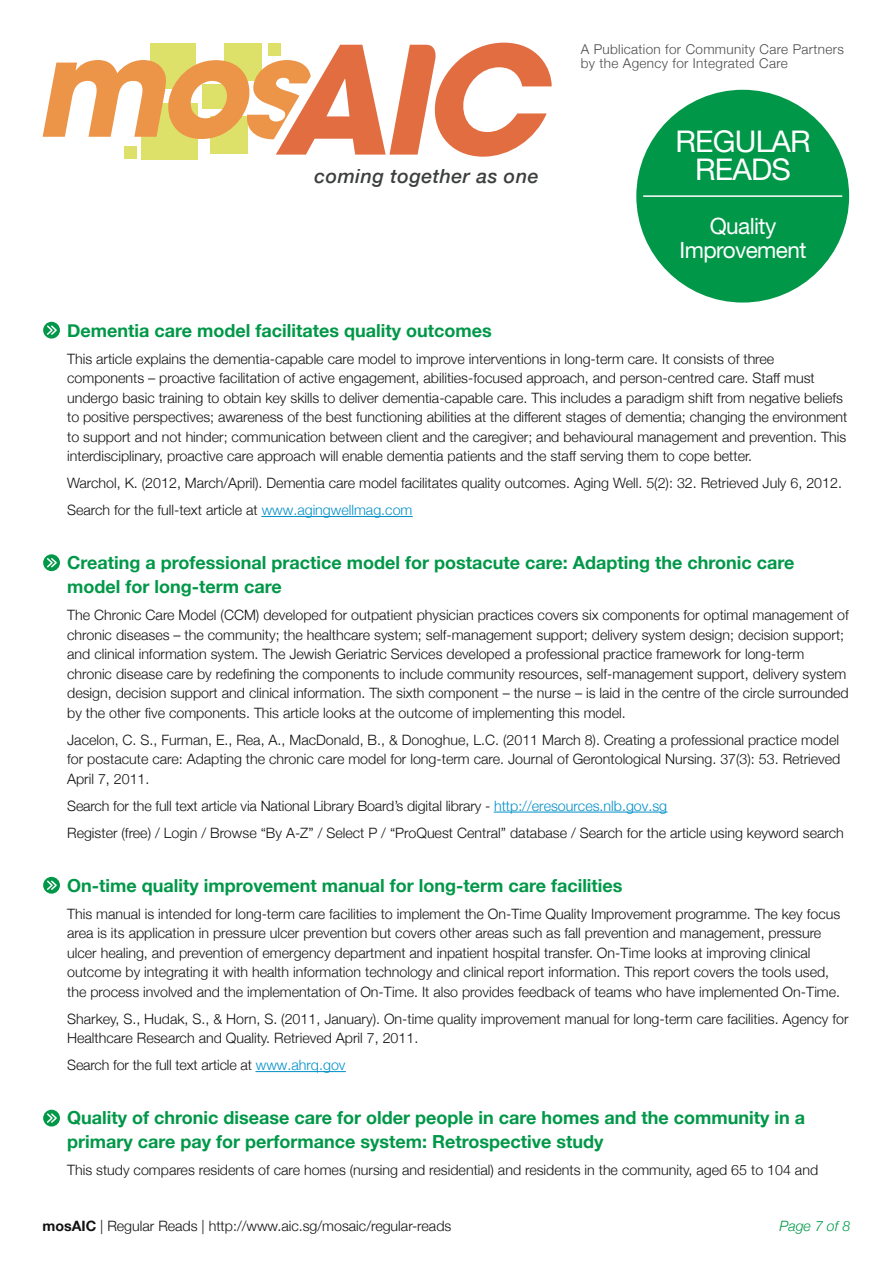
<style>
.page{position:relative;width:893px;height:1263px;background:#fff}
.page>*{position:absolute;margin:0;border:0;box-sizing:border-box;transform-origin:0 0}
.t1{font:30px/28.5px "Helvetica Neue LT Std";letter-spacing:-.025em;color:#fff;text-align:center}
.t2{font:22.5px/24px "Helvetica Neue LT Std";letter-spacing:-.025em;color:#fff;text-align:center}
.t3{font:italic 500 19.5px "Helvetica Neue";letter-spacing:.025em;color:#3d3f3f}
.t4{font:700 18px/24px "Helvetica Neue";color:#009848}
.t5{font:300 14.25px/19.5px "Helvetica Neue";color:#121212}
.t6{font:italic 300 14.25px "Helvetica Neue";color:#009848}
.t7{font:300 13.5px/13.5px "Helvetica Neue";letter-spacing:.025em;color:#4a4c4b}
.s1{color:#008fc9}
.s2{font-weight:700}
</style>
<div class="page">
<svg style="left:43px;top:877px;width:17px;height:17px"></svg>
<svg style="left:46px;top:879px;width:12px;height:12px"></svg>
<div style="left:43px;top:1110px;width:17px;height:16px;background:#009848;border-radius:50%"></div>
<svg style="left:47px;top:1112px;width:11px;height:12px"></svg>
<svg style="left:43px;top:554px;width:17px;height:17px"></svg>
<svg style="left:46px;top:557px;width:12px;height:12px"></svg>
<svg style="left:43px;top:322px;width:17px;height:17px"></svg>
<svg style="left:46px;top:324px;width:12px;height:12px"></svg>
<hr style="left:262px;top:516px;width:150px;height:1px;background:#008fc9">
<hr style="left:494px;top:812px;width:173px;height:1px;background:#008fc9">
<hr style="left:256px;top:1071px;width:90px;height:1px;background:#008fc9">
<div style="left:142px;top:103px;width:56px;height:56px;background:#dee169"></div>
<div style="left:124px;top:146px;width:13px;height:13px;background:#dee169"></div>
<svg style="left:43px;top:43px;width:509px;height:114px"></svg>
<div style="left:636px;top:90px;width:213px;height:213px;background:#009848;border-radius:50%"></div>
<hr style="left:643px;top:195px;width:199px;height:2px;background:#fff">
<h3 class="t3" style="left:314px;top:159px;width:226px">coming together as one</h3>
<p class="t7" style="left:581px;top:42px;width:265px">A Publication for Community Care Partners by the Agency for Integrated Care</p>
<h1 class="t1" style="left:675px;top:127px;width:137px">REGULAR<br>READS</h1>
<h2 class="t2" style="left:679px;top:213px;width:128px">Quality<br>Improvement</h2>
<p class="t4" style="left:67px;top:318px;width:426px">Dementia care model facilitates quality outcomes</p>
<p class="t5" style="left:67px;top:348px;width:782px">This article explains the dementia-capable care model to improve interventions in long-term care. It consists of three components – proactive facilitation of active engagement, abilities-focused approach, and person-centred care. Staff must undergo basic training to obtain key skills to deliver dementia-capable care. This includes a paradigm shift from negative beliefs to positive perspectives; awareness of the best functioning abilities at the different stages of dementia; changing the environment to support and not hinder; communication between client and the caregiver; and behavioural management and prevention. This interdisciplinary, proactive care approach will enable dementia patients and the staff serving them to cope better.</p>
<p class="t5" style="left:67px;top:469px;width:776px;line-height:27px">Warchol, K. (2012, March/April). Dementia care model facilitates quality outcomes. Aging Well. 5(2): 32. Retrieved July 6, 2012.<br>Search for the full-text article at <span class="s1">www.agingwellmag.com</span></p>
<p class="t4" style="left:67px;top:550px;width:729px">Creating a professional practice model for postacute care: Adapting the chronic care model for long-term care</p>
<p class="t5" style="left:67px;top:605px;width:783px">The Chronic Care Model (CCM) developed for outpatient physician practices covers six components for optimal management of chronic diseases – the community; the healthcare system; self-management support; delivery system design; decision support; and clinical information system. The Jewish Geriatric Services developed a professional practice framework for long-term chronic disease care by redefining the components to include community resources, self-management support, delivery system design, decision support and clinical information. The sixth component – the nurse – is laid in the centre of the circle surrounded by the other five components. This article looks at the outcome of implementing this model.</p>
<p class="t5" style="left:67px;top:729px;width:775px;text-align:justify">Jacelon, C. S., Furman, E., Rea, A., MacDonald, B., &amp; Donoghue, L.C. (2011 March 8). Creating a professional practice model for postacute care: Adapting the chronic care model for long-term care. Journal of Gerontological Nursing. 37(3): 53. Retrieved April 7, 2011.</p>
<p class="t5" style="left:67px;top:792px;width:778px;line-height:27px">Search for the full text article via National Library Board’s digital library - <span class="s1">http://eresources.nlb.gov.sg<br></span>Register (free) / Login / Browse “By A-Z” / Select P / “ProQuest Central” database / Search for the article using keyword search</p>
<p class="t4" style="left:67px;top:873px;width:557px">On-time quality improvement manual for long-term care facilities</p>
<p class="t5" style="left:67px;top:903px;width:775px">This manual is intended for long-term care facilities to implement the On-Time Quality Improvement programme. The key focus area is its application in pressure ulcer prevention but covers other areas such as fall prevention and management, pressure ulcer healing, and prevention of emergency department and inpatient hospital transfer. On-Time looks at improving clinical outcome by integrating it with health information technology and clinical report information. This report covers the tools used, the process involved and the implementation of On-Time. It also provides feedback of teams who have implemented On-Time.</p>
<p class="t5" style="left:67px;top:1008px;width:783px">Sharkey, S., Hudak, S., &amp; Horn, S. (2011, January). On-time quality improvement manual for long-term care facilities. Agency for<br>Healthcare Research and Quality. Retrieved April 7, 2011.</p>
<p class="t5" style="left:67px;top:1055px;width:280px">Search for the full text article at <span class="s1">www.ahrq.gov</span></p>
<p class="t4" style="left:67px;top:1105px;width:739px">Quality of chronic disease care for older people in care homes and the community in a primary care pay for performance system: Retrospective study</p>
<p class="t5" style="left:67px;top:1160px;width:752px">This study compares residents of care homes (nursing and residential) and residents in the community, aged 65 to 104 and</p>
<p class="t5" style="left:43px;top:1216px;width:410px"><span class="s2">mosAIC</span> | Regular Reads | http://www.aic.sg/mosaic/regular-reads</p>
<p class="t6" style="left:779px;top:1218px;width:73px">Page 7 of 8</p>
</div>
